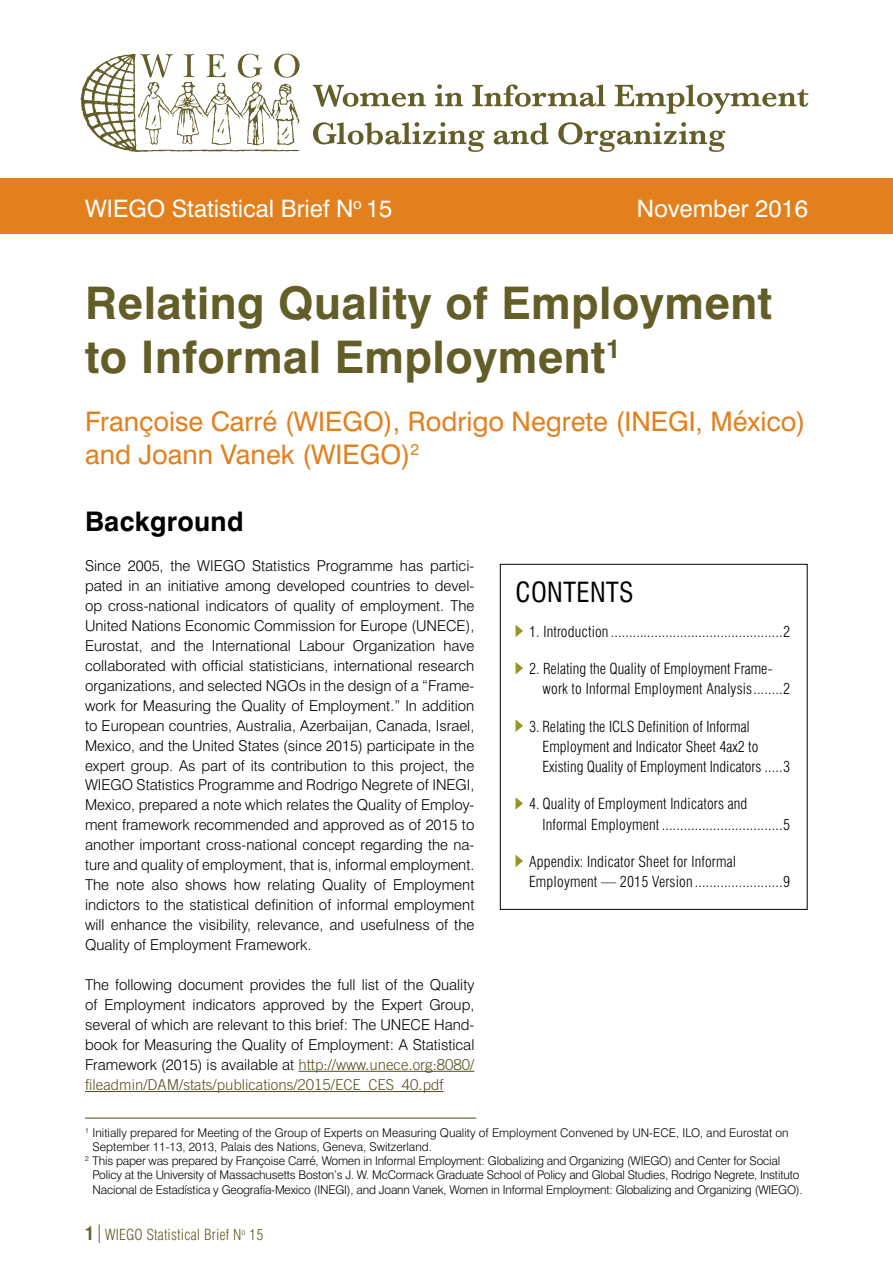
<style>
.page{position:relative;width:893px;height:1263px;background:#fff}
.page>*{position:absolute;margin:0;border:0;box-sizing:border-box;transform-origin:0 0}
.t1{font:700 45px/54px "Swiss 721 BT";letter-spacing:.01em;color:#635d27}
.t2{font:27px/33px "Swiss 721 BT";color:#e37f1c}
.t3{font:700 27px "Swiss 721 BT";letter-spacing:.01em;color:#000}
.t4{font:condensed 27px "Swiss 721 BT";letter-spacing:.01em;color:#000}
.t5{font:24px "Swiss 721 BT";color:#fff}
.t6{font:300 15px/20px "Swiss 721 BT";color:#000;text-align:justify}
.t7{font:300 condensed 15px/20.2px "Swiss 721 BT";letter-spacing:.01em;color:#000}
.t8{font:300 15px "Trade Gothic LT Std";color:#534e1e}
.t9{font:300 condensed 15px "Swiss 721 BT";letter-spacing:.01em;color:#635d27}
.t10{font:300 12px "Swiss 721 BT";letter-spacing:-.015em;color:#000}
.s1{font-family:"Trade Gothic LT Std";color:#534e1e}
.s2{font-weight:700;font-size:18px}
.s3{font-size:24.75px}
</style>
<div class="page">
<hr style="left:298px;top:1071px;width:176px;height:1px;background:#534e1e">
<hr style="left:85px;top:1091px;width:358px;height:1px;background:#534e1e">
<hr style="left:85px;top:1117px;width:391px;height:2px;background:#635d27">
<div style="left:0;top:179px;width:893px;height:55px;background:#e37f1c"></div>
<svg style="left:313px;top:85px;width:113px;height:22px"></svg>
<svg style="left:435px;top:84px;width:28px;height:22px"></svg>
<svg style="left:472px;top:84px;width:133px;height:23px"></svg>
<svg style="left:615px;top:84px;width:193px;height:30px"></svg>
<svg style="left:313px;top:122px;width:171px;height:30px"></svg>
<svg style="left:494px;top:122px;width:54px;height:23px"></svg>
<svg style="left:558px;top:122px;width:167px;height:30px"></svg>
<svg style="left:81px;top:54px;width:219px;height:98px"></svg>
<svg style="left:516px;top:625px;width:7px;height:12px"></svg>
<svg style="left:516px;top:662px;width:7px;height:12px"></svg>
<svg style="left:516px;top:720px;width:7px;height:12px"></svg>
<svg style="left:516px;top:797px;width:7px;height:13px"></svg>
<svg style="left:516px;top:855px;width:7px;height:12px"></svg>
<div style="left:500px;top:564px;width:307px;height:346px;border:1px solid #000"></div>
<h3 class="t5" style="left:85px;top:194px;width:37px">Wiego</h3>
<h3 class="t5" style="left:172px;top:194px;width:222px">Statistical Brief N<sup>o</sup> 15</h3>
<h3 class="t5" style="left:637px;top:194px;width:173px">November 2016</h3>
<h1 class="t1" style="left:85px;top:275px;width:689px">Relating Quality of Employment to Informal Employment<sup>1</sup></h1>
<h2 class="t2" style="left:85px;top:405px;width:722px">Françoise Carré (WIEGO), Rodrigo Negrete (INEGI, México) and Joann Vanek (WIEGO)<sup>2</sup></h2>
<h2 class="t3" style="left:85px;top:505px;width:160px">Background</h2>
<p class="t6" style="left:85px;top:555px;width:391px">Since 2005, the WIEGO Statistics Programme has partici&shy;pated in an initiative among developed countries to devel&shy;op cross-national indicators of quality of employment. The United Nations Economic Commission for Europe (UNECE), Eurostat, and the International Labour Organization have collaborated with official statisticians, international research organizations, and selected NGOs in the design of a “Frame&shy;work for Measuring the Quality of Employment.” In addition to European countries, Australia, Azerbaijan, Canada, Israel, Mexico, and the United States (since 2015) participate in the expert group. As part of its contribution to this project, the WIEGO Statistics Programme and Rodrigo Negrete of INEGI, Mexico, prepared a note which relates the Quality of Employ&shy;ment framework recommended and approved as of 2015 to another important cross-national concept regarding the na&shy;ture and quality of employment, that is, informal employment.<br>The note also shows how relating Quality of Employment indictors to the statistical definition of informal employment will enhance the visibility, relevance, and usefulness of the Quality of Employment Framework.</p>
<p class="t6" style="left:85px;top:974px;width:391px">The following document provides the full list of the Quality of Employment indicators approved by the Expert Group, several of which are relevant to this brief: The UNECE Hand&shy;book for Measuring the Quality of Employment: A Statistical Framework (2015) is available at <span class="s1">http://www.unece.org:8080/</span></p>
<p class="t8" style="left:85px;top:1076px;width:360px">fileadmin/DAM/stats/publications/2015/ECE_CES_40.pdf</p>
<p class="t10" style="left:85px;top:1125px;width:705px"><sup>1</sup> Initially prepared for Meeting of the Group of Experts on Measuring Quality of Employment Convened by UN-ECE, ILO, and Eurostat on</p>
<p class="t10" style="left:93px;top:1139px;width:341px">September 11-13, 2013, Palais des Nations, Geneva, Switzerland.</p>
<p class="t10" style="left:85px;top:1153px;width:697px"><sup>2</sup> This paper was prepared by Françoise Carré, Women in Informal Employment: Globalizing and Organizing (WIEGO) and Center for Social</p>
<p class="t10" style="left:93px;top:1168px;width:708px">Policy at the University of Massachusetts Boston’s J. W. McCormack Graduate School of Policy and Global Studies, Rodrigo Negrete, Instituto</p>
<p class="t10" style="left:93px;top:1182px;width:712px">Nacional de Estadística y Geografía-Mexico (INEGI), and Joann Vanek, Women in Informal Employment: Globalizing and Organizing (WIEGO).</p>
<h2 class="t4" style="left:516px;top:576px;width:120px">CONTENTS</h2>
<p class="t7" style="left:529px;top:621px;width:262px">1. Introduction ...............................................2</p>
<p class="t7" style="left:543px;top:658px;width:249px;text-indent:-14px">2. Relating the Quality of Employment Frame&shy;work to Informal Employment Analysis........2</p>
<p class="t7" style="left:543px;top:716px;width:249px;text-indent:-14px">3. Relating the ICLS Definition of Informal<br>Employment and Indicator Sheet 4ax2 to<br>Existing Quality of Employment Indicators .....3</p>
<p class="t7" style="left:543px;top:794px;width:249px;text-indent:-14px">4. Quality of Employment Indicators and<br>Informal Employment .................................5</p>
<p class="t7" style="left:529px;top:851px;width:262px">Appendix: Indicator Sheet for Informal<br>Employment — 2015 Version ........................9</p>
<p class="t9" style="left:85px;top:1226px;width:180px"><span class="s2">1</span> <span class="s3">I</span> WIEGO Statistical Brief N<sup>o</sup> 15</p>
</div>
